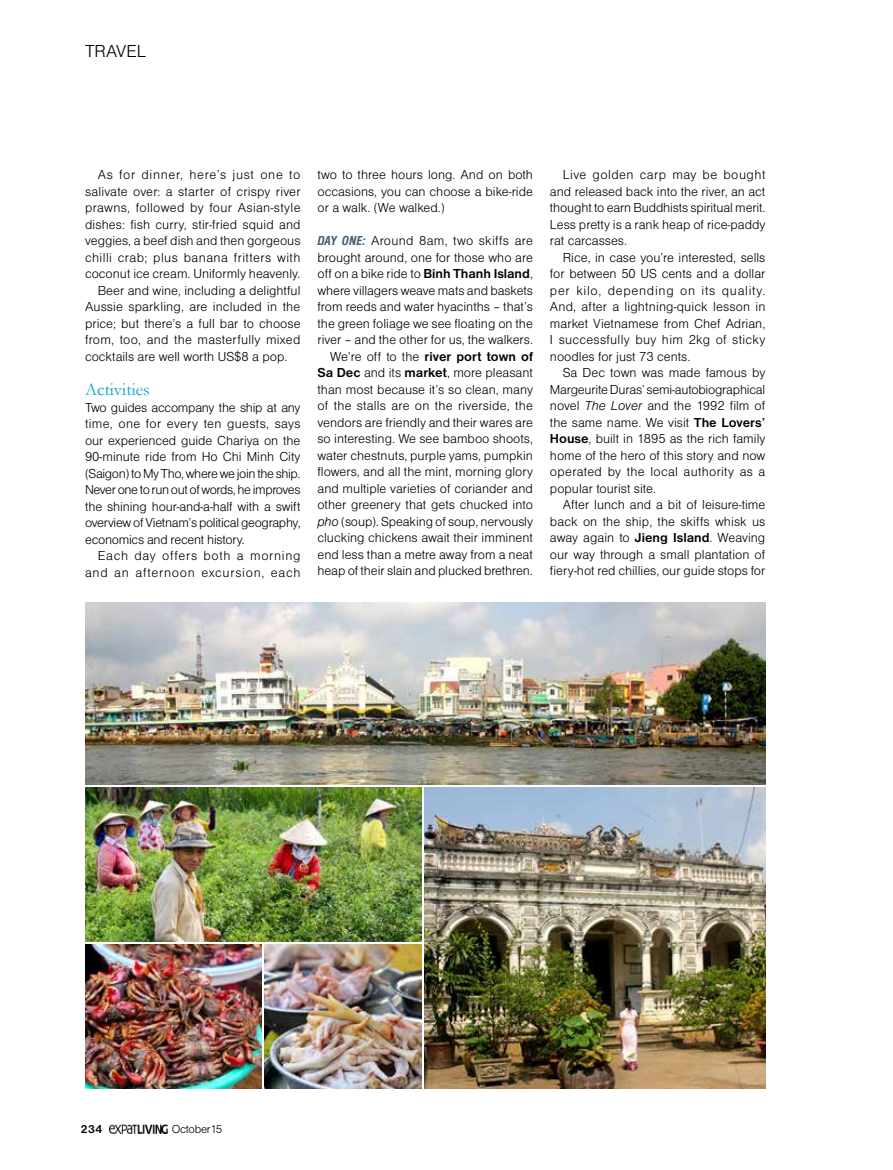
<style>
.page{position:relative;width:893px;height:1170px;background:#fff}
.page>*{position:absolute;margin:0;border:0;box-sizing:border-box;transform-origin:0 0}
.t1{font:18px "Garamond";color:#00a4c4}
.t2{font:300 18px "Nimbus Sans D";color:#000}
.t3{font:300 13.5px/16.5px "Nimbus Sans D";color:#000;text-align:justify}
.t4{font:300 13.5px/16.5px "Nimbus Sans D";letter-spacing:.05em;color:#000;text-align:right}
.t5{font:300 13.5px "Nimbus Sans D";letter-spacing:.03em;color:#000}
.t6{font:300 13.5px "Nimbus Sans D";letter-spacing:.025em;color:#000}
.t7{font:300 13.5px "Nimbus Sans D";letter-spacing:.02em;color:#000}
.t8{font:300 13.5px "Nimbus Sans D";letter-spacing:.045em;color:#000}
.t9{font:300 12px "Nimbus Sans D";letter-spacing:-.02em;color:#000}
.t10{font:700 12px "Nimbus Sans D";color:#000}
.s1{font-weight:700;font-style:italic;font-stretch:condensed;color:#445c6d}
.s2{font-weight:700}
.s3{font-style:italic}
</style>
<div class="page">
<img style="left:110px;top:1124px;width:58px;height:9px">
<img style="left:85px;top:787px;width:337px;height:154px">
<img style="left:425px;top:787px;width:340px;height:301px">
<img style="left:265px;top:944px;width:157px;height:144px">
<img style="left:85px;top:944px;width:177px;height:144px">
<img style="left:85px;top:602px;width:680px;height:182px">
<h1 class="t2" style="left:85px;top:41px;width:63px">TRAVEL</h1>
<p class="t8" style="left:98px;top:167px;width:204px">As for dinner, here’s just one to</p>
<p class="t3" style="left:85px;top:183px;width:217px">salivate over: a starter of crispy river</p>
<p class="t6" style="left:85px;top:200px;width:217px">prawns, followed by four Asian-style</p>
<p class="t3" style="left:85px;top:216px;width:217px">dishes: fish curry, stir-fried squid and</p>
<p class="t3" style="left:85px;top:232px;width:217px">veggies, a beef dish and then gorgeous</p>
<p class="t5" style="left:85px;top:250px;width:217px">chilli crab; plus banana fritters with</p>
<p class="t3" style="left:85px;top:265px;width:217px">coconut ice cream. Uniformly heavenly.</p>
<p class="t3" style="left:98px;top:282px;width:204px">Beer and wine, including a delightful</p>
<p class="t3" style="left:85px;top:298px;width:217px">Aussie sparkling, are included in the</p>
<p class="t3" style="left:85px;top:315px;width:217px">price; but there’s a full bar to choose</p>
<p class="t7" style="left:85px;top:332px;width:217px">from, too, and the masterfully mixed</p>
<p class="t3" style="left:85px;top:348px;width:204px">cocktails are well worth US$8 a pop.</p>
<h1 class="t1" style="left:85px;top:379px;width:66px">Activities</h1>
<p class="t3" style="left:85px;top:399px;width:217px">Two guides accompany the ship at any time, one for every ten guests, says our experienced guide Chariya on the 90-minute ride from Ho Chi Minh City (Saigon) to My Tho, where we join the ship.<br>Never one to run out of words, he improves the shining hour-and-a-half with a swift overview of Vietnam’s political geography, economics and recent history.</p>
<p class="t4" style="left:85px;top:547px;width:217px">Each day offers both a morning and an afternoon excursion, each</p>
<p class="t3" style="left:317px;top:166px;width:217px">two to three hours long. And on both occasions, you can choose a bike-ride or a walk. (We walked.)</p>
<p class="t3" style="left:317px;top:232px;width:217px;text-align:right"><span class="s1">DAY ONE:</span> Around 8am, two skiffs are brought around, one for those who are off on a bike ride to <span class="s2">Binh Thanh Island</span>, where villagers weave mats and baskets from reeds and water hyacinths – that’s the green foliage we see floating on the river – and the other for us, the walkers.<br>We’re off to the <span class="s2">river port town of Sa Dec</span> and its <span class="s2">market</span>, more pleasant than most because it’s so clean, many of the stalls are on the riverside, the vendors are friendly and their wares are so interesting. We see bamboo shoots, water chestnuts, purple yams, pumpkin flowers, and all the mint, morning glory and multiple varieties of coriander and other greenery that gets chucked into <span class="s3">pho</span> (soup). Speaking of soup, nervously clucking chickens await their imminent end less than a metre away from a neat heap of their slain and plucked brethren.</p>
<p class="t3" style="left:550px;top:166px;width:217px;text-indent:13px">Live golden carp may be bought and released back into the river, an act thought to earn Buddhists spiritual merit.<br>Less pretty is a rank heap of rice-paddy rat carcasses.</p>
<p class="t3" style="left:550px;top:249px;width:217px;text-indent:13px">Rice, in case you’re interested, sells for between 50 US cents and a dollar per kilo, depending on its quality.<br>And, after a lightning-quick lesson in market Vietnamese from Chef Adrian, I successfully buy him 2kg of sticky noodles for just 73 cents.</p>
<p class="t3" style="left:550px;top:364px;width:217px;text-indent:13px">Sa Dec town was made famous by Margeurite Duras’ semi-autobiographical novel <span class="s3">The Lover</span> and the 1992 film of the same name. We visit <span class="s2">The Lovers’ House</span>, built in 1895 as the rich family home of the hero of this story and now operated by the local authority as a popular tourist site.</p>
<p class="t3" style="left:550px;top:496px;width:217px;text-indent:13px">After lunch and a bit of leisure-time back on the ship, the skiffs whisk us away again to <span class="s2">Jieng Island</span>. Weaving our way through a small plantation of fiery-hot red chillies, our guide stops for</p>
<p class="t10" style="left:80px;top:1122px;width:24px">234</p>
<p class="t9" style="left:172px;top:1122px;width:52px">October15</p>
</div>
